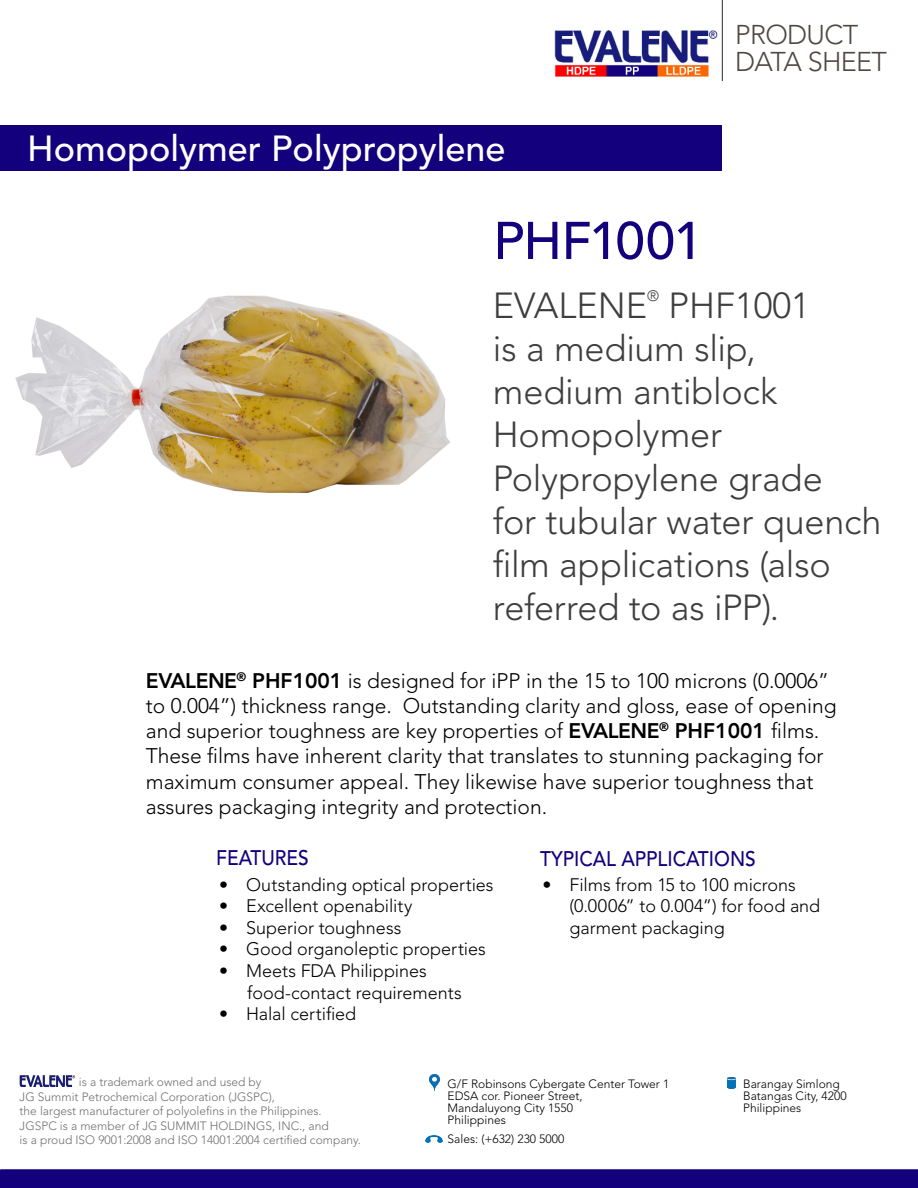
<style>
.page{position:relative;width:918px;height:1188px;background:#fff}
.page>*{position:absolute;margin:0;border:0;box-sizing:border-box;transform-origin:0 0}
.t1{font:500 52.5px "Avenir LT Std";letter-spacing:-.025em;color:#13007d}
.t2{font:300 36px/43.2px "Avenir LT Std";letter-spacing:-.005em;color:#3e3e3e}
.t3{font:500 36px "Avenir LT Std";color:#fffefd}
.t4{font:300 27px/27px "Avenir LT Std";letter-spacing:-.025em;color:#504743}
.t5{font:300 21px/25.2px "Avenir LT Std";color:#000}
.t6{font:500 21px "Avenir LT Std";color:#13007d;scale:.91 1}
.t7{font:300 18px/21.6px "Avenir LT Std";letter-spacing:-.005em;color:#000}
.t8{font:300 15px "Avenir LT Std";color:#3e3e3e}
.t9{font:300 12px/14.4px "Avenir LT Std";color:#707070}
.t10{font:300 12px/12px "Avenir LT Std";color:#000}
.s1{font-weight:800}
</style>
<div class="page">
<hr style="left:722px;top:0;width:1px;height:81px;background:#3e3e3e">
<img style="left:554px;top:31px;width:164px;height:46px">
<div style="left:1px;top:1170px;width:917px;height:17px;background:#13007d"></div>
<div style="left:0;top:1169px;width:918px;height:19px;border:2px solid #13007d"></div>
<div style="left:0;top:125px;width:722px;height:46px;background:#13007d"></div>
<img style="left:20px;top:1076px;width:55px;height:11px">
<img style="left:430px;top:1075px;width:9px;height:15px">
<img style="left:425px;top:1135px;width:18px;height:8px">
<svg style="left:728px;top:1077px;width:8px;height:12px"></svg>
<img style="left:15px;top:295px;width:435px;height:198px">
<h2 class="t3" style="left:27px;top:128px;width:480px">Homopolymer Polypropylene</h2>
<h1 class="t1" style="left:493px;top:210px;width:211px">PHF1001</h1>
<p class="t4" style="left:735px;top:21px;width:153px">PRODUCT<br>DATA SHEET</p>
<h2 class="t2" style="left:493px;top:284px;width:156px">EVALENE</h2>
<p class="t8" style="left:647px;top:287px;width:13px">®</p>
<h2 class="t2" style="left:493px;top:284px;width:390px;text-indent:175px">PHF1001<br>is a medium slip, medium antiblock<br>Homopolymer<br>Polypropylene grade<br>for tubular water quench film applications (also referred to as iPP).</h2>
<p class="t5" style="left:146px;top:668px;width:692px"><span class="s1">EVALENE</span><sup>®</sup> <span class="s1">PHF1001</span> is designed for iPP in the 15 to 100 microns (0.0006” to 0.004”) thickness range. Outstanding clarity and gloss, ease of opening and superior toughness are key properties of <span class="s1">EVALENE</span><sup>®</sup> <span class="s1">PHF1001</span> films.<br>These films have inherent clarity that translates to stunning packaging for maximum consumer appeal. They likewise have superior toughness that assures packaging integrity and protection.</p>
<p class="t6" style="left:216px;top:846px;width:103px">FEATURES</p>
<p class="t6" style="left:540px;top:846px;width:239px">TYPICAL APPLICATIONS</p>
<p class="t7" style="left:219px;top:874px;width:276px">• Outstanding optical properties</p>
<p class="t7" style="left:219px;top:895px;width:195px">• Excellent openability</p>
<p class="t7" style="left:219px;top:917px;width:184px">• Superior toughness</p>
<p class="t7" style="left:219px;top:938px;width:268px">• Good organoleptic properties</p>
<p class="t7" style="left:247px;top:960px;width:216px;text-indent:-28px">• Meets FDA Philippines food-contact requirements</p>
<p class="t7" style="left:219px;top:1003px;width:139px">• Halal certified</p>
<p class="t7" style="left:569px;top:874px;width:252px;text-indent:-27px">• Films from 15 to 100 microns (0.0006” to 0.004”) for food and garment packaging</p>
<p class="t9" style="left:20px;top:1075px;width:343px;text-indent:59px">is a trademark owned and used by<br>JG Summit Petrochemical Corporation (JGSPC),<br>the largest manufacturer of polyolefins in the Philippines.<br>JGSPC is a member of JG SUMMIT HOLDINGS, INC., and<br>is a proud ISO 9001:2008 and ISO 14001:2004 certified company.</p>
<p class="t10" style="left:448px;top:1078px;width:223px">G/F Robinsons Cybergate Center Tower 1<br>EDSA cor. Pioneer Street,<br>Mandaluyong City 1550<br>Philippines</p>
<p class="t10" style="left:448px;top:1133px;width:118px">Sales: (+632) 230 5000</p>
<p class="t10" style="left:743px;top:1078px;width:105px">Barangay Simlong<br>Batangas City, 4200<br>Philippines</p>
</div>
